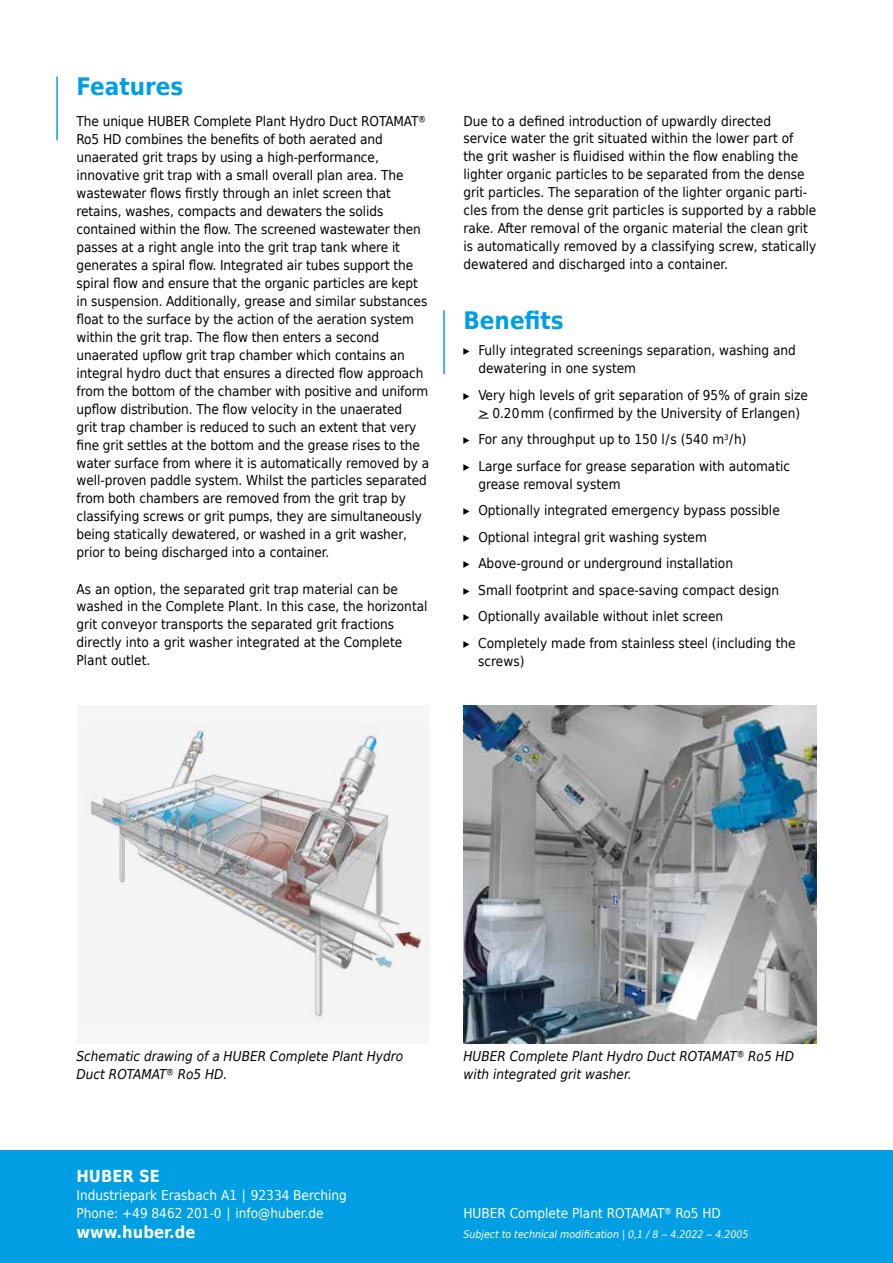
<style>
.page{position:relative;width:893px;height:1263px;background:#fff}
.page>*{position:absolute;margin:0;border:0;box-sizing:border-box;transform-origin:0 0}
.t1{font:700 24px "Huber Tec";color:#009fe3}
.t2{font:700 16.5px "Huber Tec";color:#fff}
.t3{font:13.5px/18px "Huber Tec";letter-spacing:-.005em;color:#000}
.t4{font:italic 13.5px/18px "Huber Tec";color:#000}
.t5{font:13.5px/18px "Huber Tec";color:#fff}
.t6{font:italic 10.5px "Huber Tec";color:#fff}
</style>
<div class="page">
<hr style="left:56px;top:77px;width:2px;height:63px;background:#009fe3">
<hr style="left:443px;top:310px;width:2px;height:64px;background:#009fe3">
<div style="left:0;top:1151px;width:893px;height:112px;background:#009fe3"></div>
<div style="left:77px;top:706px;width:352px;height:338px;background:#f6f6f6"></div>
<img style="left:90px;top:726px;width:332px;height:292px">
<img style="left:463px;top:706px;width:353px;height:338px">
<h1 class="t1" style="left:77px;top:67px;width:108px">Features</h1>
<p class="t3" style="left:77px;top:111px;width:354px">The unique HUBER Complete Plant Hydro Duct ROTAMAT® Ro5 HD combines the benefits of both aerated and unaerated grit traps by using a high-performance, innovative grit trap with a small overall plan area. The wastewater flows firstly through an inlet screen that retains, washes, compacts and dewaters the solids contained within the flow. The screened wastewater then passes at a right angle into the grit trap tank where it generates a spiral flow. Integrated air tubes support the spiral flow and ensure that the organic particles are kept in suspension. Additionally, grease and -similar -substances float to the surface by the action of the aeration -system within the grit trap. The flow then enters a second unaerated upflow grit trap chamber which -contains an integral hydro duct that ensures a directed flow approach from the bottom of the chamber with positive and uniform upflow distribution. The flow velocity in the unaerated<br>grit trap chamber is reduced to such an extent that very fine grit settles at the bottom and the grease rises to the water surface from where it is automatically removed by a well-proven paddle -system. Whilst the particles separated from both -chambers are removed from the grit trap by classifying screws or grit pumps, they are simultaneously being statically -dewatered, or washed in a grit washer, prior to being discharged into a container.</p>
<p class="t3" style="left:77px;top:579px;width:353px">As an option, the separated grit trap material can be washed in the Complete Plant. In this case, the -horizontal grit conveyor transports the separated grit fractions directly into a grit washer integrated at the Complete Plant outlet.</p>
<p class="t3" style="left:463px;top:111px;width:354px">Due to a defined introduction of upwardly directed service water the grit situated within the lower part of the grit washer is fluidised within the flow enabling the lighter organic particles to be separated from the dense grit particles. The separation of the lighter organic parti&shy;cles from the dense grit particles is supported by a rabble rake. After removal of the organic material the clean grit is automatically removed by a classifying screw, statically dewatered and discharged into a container.</p>
<h1 class="t1" style="left:463px;top:300px;width:102px">Benefits</h1>
<p class="t3" style="left:478px;top:341px;width:319px;text-indent:-15px">▸ Fully integrated screenings separation, washing and dewatering in one system</p>
<p class="t3" style="left:463px;top:385px;width:346px;text-align:center">▸ Very high levels of grit separation of 95% of grain size &gt; 0.20mm (confirmed by the University of Erlangen)</p>
<p class="t3" style="left:463px;top:425px;width:328px;line-height:26.5px">▸ For any throughput up to 150 l/s (540 m<sup>3</sup>/h)<br>▸ Large surface for grease separation with automatic</p>
<p class="t3" style="left:463px;top:470px;width:334px;line-height:26.5px;text-indent:15px">grease removal system<br>▸ Optionally integrated emergency bypass possible<br>▸ Optional integral grit washing system<br>▸ Above-ground or underground installation<br>▸ Small footprint and space-saving compact design<br>▸ Optionally available without inlet screen<br>▸ Completely made from stainless steel (including the</p>
<p class="t3" style="left:478px;top:651px;width:48px">screws)</p>
<p class="t4" style="left:77px;top:1047px;width:328px">Schematic drawing of a HUBER Complete Plant Hydro<br>Duct ROTAMAT® Ro5 HD.</p>
<p class="t4" style="left:463px;top:1047px;width:332px">HUBER Complete Plant Hydro Duct ROTAMAT® Ro5 HD with integrated grit washer.</p>
<p class="t2" style="left:77px;top:1162px;width:85px">HUBER SE</p>
<p class="t5" style="left:77px;top:1185px;width:272px">Industriepark Erasbach A1 ∣ 92334 Berching<br>Phone: +49 8462 201-0 ∣ info@huber.de</p>
<p class="t2" style="left:77px;top:1218px;width:120px">www.huber.de</p>
<p class="t5" style="left:463px;top:1203px;width:259px">HUBER Complete Plant ROTAMAT® Ro5 HD</p>
<p class="t6" style="left:463px;top:1226px;width:286px">Subject to technical modification | 0,1 / 8 – 4.2022 – 4.2005</p>
</div>
